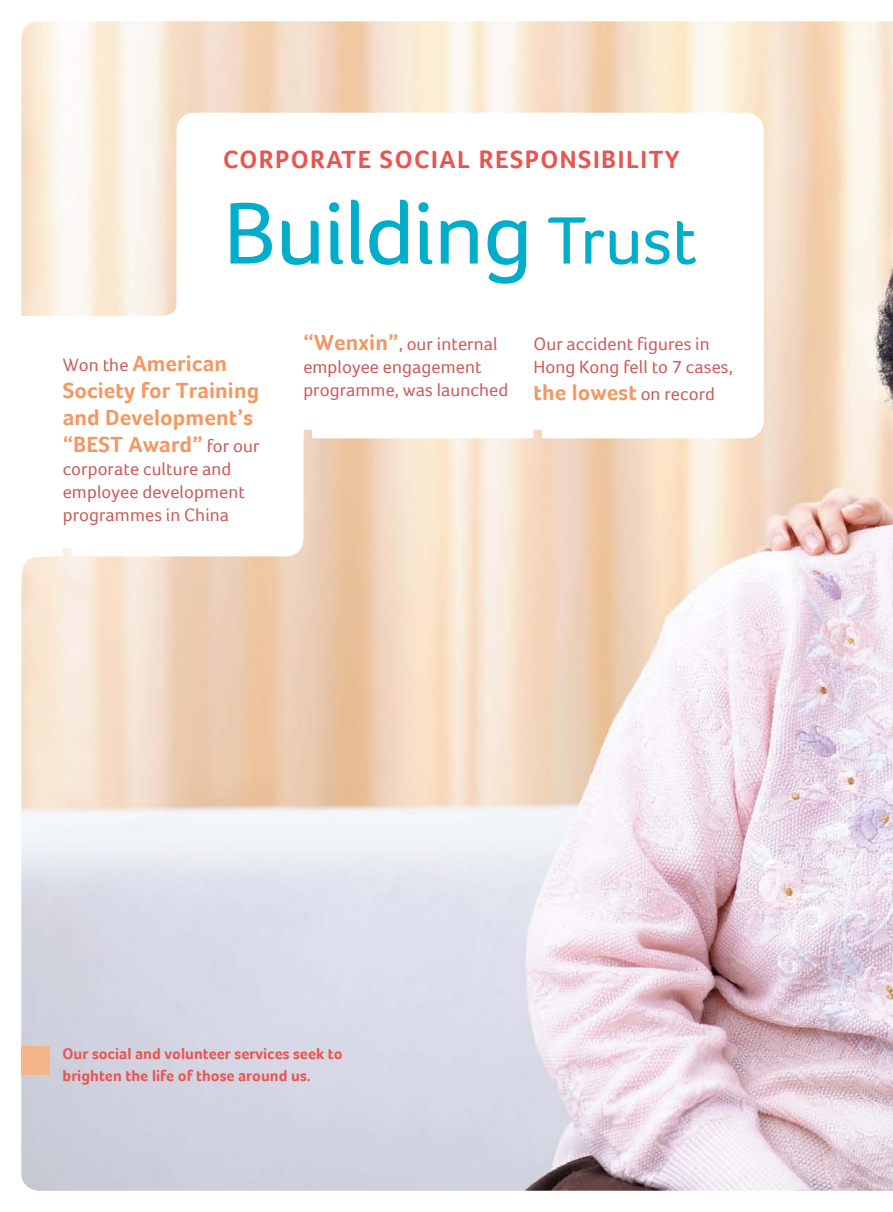
<style>
.page{position:relative;width:893px;height:1212px;background:#fff}
.page>*{position:absolute;margin:0;border:0;box-sizing:border-box;transform-origin:0 0}
.t1{font:90px "Foco";letter-spacing:-.02em;color:#00aecc;scale:1.04 1}
.t2{font:700 25.5px "Foco";letter-spacing:.06em;color:#ea5450}
.t3{font:700 22.5px/27px "Foco";letter-spacing:.005em;color:#f29963}
.t4{font:18.3px/23px "Foco";letter-spacing:.005em;color:#cb5d5c}
.t5{font:700 15.75px/21.8px "Foco";color:#ea5450}
.s1{font-size:69px}
.s2{font-weight:400;font-size:18.3px;color:#cb5d5c}
.s3{font-weight:700;font-size:22.5px;color:#f29963}
</style>
<div class="page">
<img style="left:21px;top:21px;width:872px;height:1170px">
<svg style="left:21px;top:316px;width:283px;height:240px"></svg>
<svg style="left:176px;top:113px;width:588px;height:325px"></svg>
<svg style="left:140px;top:286px;width:77px;height:68px"></svg>
<svg style="left:21px;top:518px;width:31px;height:76px"></svg>
<div style="left:21px;top:1046px;width:28px;height:28px;background:#f6b489"></div>
<p class="t2" style="left:223px;top:144px;width:457px">CORPORATE SOCIAL RESPONSIBILITY</p>
<p class="t1" style="left:223px;top:181px;width:457px">Building <span class="s1">Trust</span></p>
<p class="t3" style="left:63px;top:350px;width:198px"><span class="s2">Won the</span> American<br>Society for Training and Development’s “BEST Award” <span class="s2">for our</span></p>
<p class="t4" style="left:63px;top:457px;width:184px">corporate culture and employee development programmes in China</p>
<p class="t4" style="left:303px;top:333px;width:207px"><span class="s3">“Wenxin”</span>, our internal employee engagement programme, was launched</p>
<p class="t4" style="left:533px;top:332px;width:201px">Our accident figures in<br>Hong Kong fell to 7 cases,</p>
<p class="t3" style="left:533px;top:378px;width:183px">the lowest <span class="s2">on record</span></p>
<p class="t5" style="left:63px;top:1043px;width:282px">Our social and volunteer services seek to brighten the life of those around us.</p>
</div>
